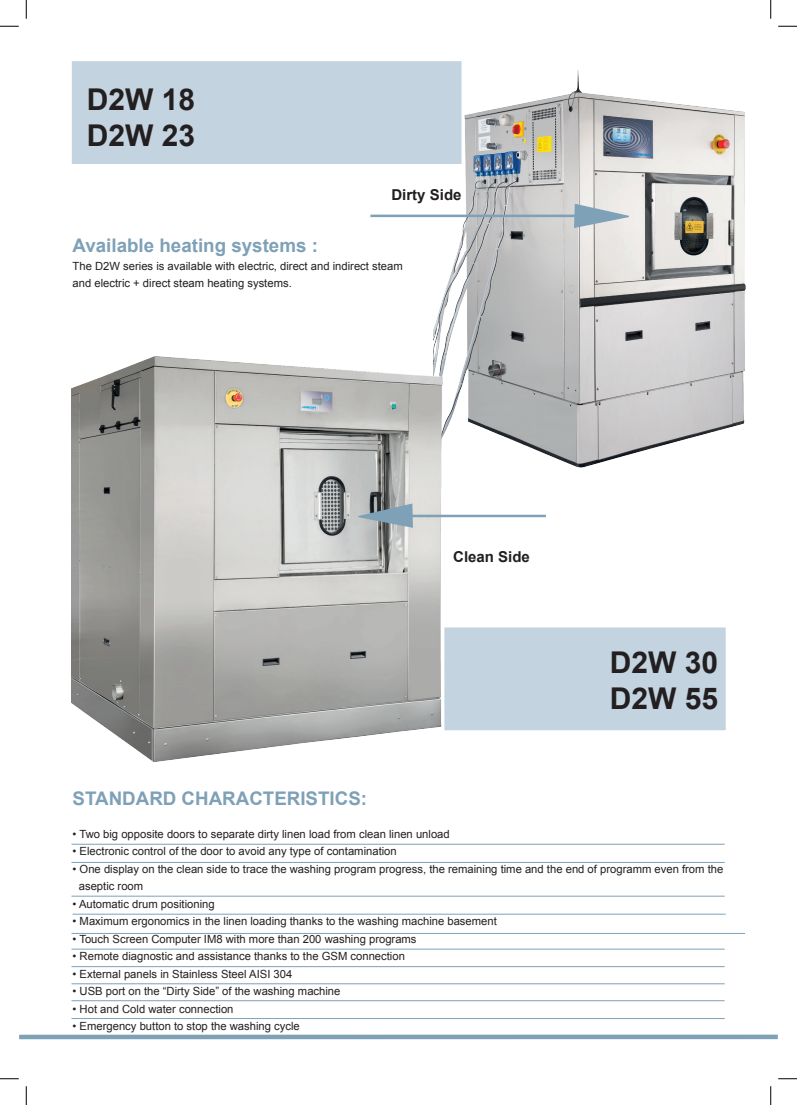
<style>
.page{position:relative;width:797px;height:1105px;background:#fff}
.page>*{position:absolute;margin:0;border:0;box-sizing:border-box;transform-origin:0 0}
.t1{font:700 30px/36px "Arial";color:#231f20}
.t2{font:700 18.75px "Arial";color:#7ea1b7}
.t3{font:700 15px "Arial";color:#231f20}
.t4{font:11.25px/17.5px "Arial";color:#231f20}
</style>
<div class="page">
<div style="left:19px;top:1034px;width:758px;height:5px;background:#7ea1b7"></div>
<hr style="left:71px;top:844px;width:653px;height:1px;background:#7ea1b7">
<hr style="left:71px;top:862px;width:653px;height:1px;background:#7ea1b7">
<hr style="left:71px;top:983px;width:653px;height:1px;background:#7ea1b7">
<hr style="left:71px;top:896px;width:653px;height:1px;background:#7ea1b7">
<hr style="left:73px;top:914px;width:652px;height:1px;background:#7ea1b7">
<hr style="left:71px;top:933px;width:674px;height:1px;background:#7ea1b7">
<hr style="left:71px;top:949px;width:653px;height:1px;background:#7ea1b7">
<hr style="left:71px;top:966px;width:653px;height:1px;background:#7ea1b7">
<hr style="left:71px;top:1018px;width:653px;height:1px;background:#7ea1b7">
<hr style="left:71px;top:1000px;width:653px;height:1px;background:#7ea1b7">
<div style="left:444px;top:627px;width:281px;height:103px;background:#c3d3df"></div>
<div style="left:72px;top:61px;width:389px;height:103px;background:#c3d3df"></div>
<img style="left:433px;top:61px;width:313px;height:407px">
<img style="left:72px;top:344px;width:376px;height:418px">
<hr style="left:370px;top:215px;width:231px;height:2px;background:#7ea1b7">
<svg style="left:573px;top:203px;width:57px;height:26px"></svg>
<hr style="left:377px;top:515px;width:169px;height:2px;background:#7ea1b7">
<svg style="left:357px;top:503px;width:56px;height:26px"></svg>
<svg style="left:0;top:25px;width:19px;height:2px"></svg>
<svg style="left:778px;top:25px;width:19px;height:2px"></svg>
<svg style="left:0;top:1078px;width:19px;height:1px"></svg>
<svg style="left:778px;top:1078px;width:19px;height:1px"></svg>
<svg style="left:25px;top:0;width:2px;height:19px"></svg>
<svg style="left:25px;top:1086px;width:2px;height:19px"></svg>
<svg style="left:770px;top:0;width:1px;height:19px"></svg>
<svg style="left:770px;top:1086px;width:1px;height:19px"></svg>
<h1 class="t1" style="left:87px;top:83px;width:110px">D2W 18<br>D2W 23</h1>
<h3 class="t3" style="left:391px;top:185px;width:72px">Dirty Side</h3>
<h2 class="t2" style="left:73px;top:233px;width:247px">Available heating systems :</h2>
<p class="t4" style="left:73px;top:257px;width:332px">The D2W series is available with electric, direct and indirect steam and electric + direct steam heating systems.</p>
<h3 class="t3" style="left:453px;top:547px;width:78px">Clean Side</h3>
<h1 class="t1" style="left:609px;top:646px;width:110px">D2W 30<br>D2W 55</h1>
<h2 class="t2" style="left:73px;top:786px;width:296px">STANDARD CHARACTERISTICS:</h2>
<p class="t4" style="left:73px;top:825px;width:379px">• Two big opposite doors to separate dirty linen load from clean linen unload</p>
<p class="t4" style="left:73px;top:843px;width:326px">• Electronic control of the door to avoid any type of contamination</p>
<p class="t4" style="left:79px;top:860px;width:646px;text-indent:-6px">• One display on the clean side to trace the washing program progress, the remaining time and the end of programm even from the aseptic room</p>
<p class="t4" style="left:73px;top:895px;width:144px">• Automatic drum positioning</p>
<p class="t4" style="left:73px;top:913px;width:426px">• Maximum ergonomics in the linen loading thanks to the washing machine basement</p>
<p class="t4" style="left:73px;top:930px;width:345px">• Touch Screen Computer IM8 with more than 200 washing programs</p>
<p class="t4" style="left:73px;top:948px;width:334px">• Remote diagnostic and assistance thanks to the GSM connection</p>
<p class="t4" style="left:73px;top:965px;width:221px">• External panels in Stainless Steel AISI 304</p>
<p class="t4" style="left:73px;top:983px;width:269px">• USB port on the “Dirty Side” of the washing machine</p>
<p class="t4" style="left:73px;top:1000px;width:162px">• Hot and Cold water connection</p>
<p class="t4" style="left:73px;top:1018px;width:229px">• Emergency button to stop the washing cycle</p>
</div>
